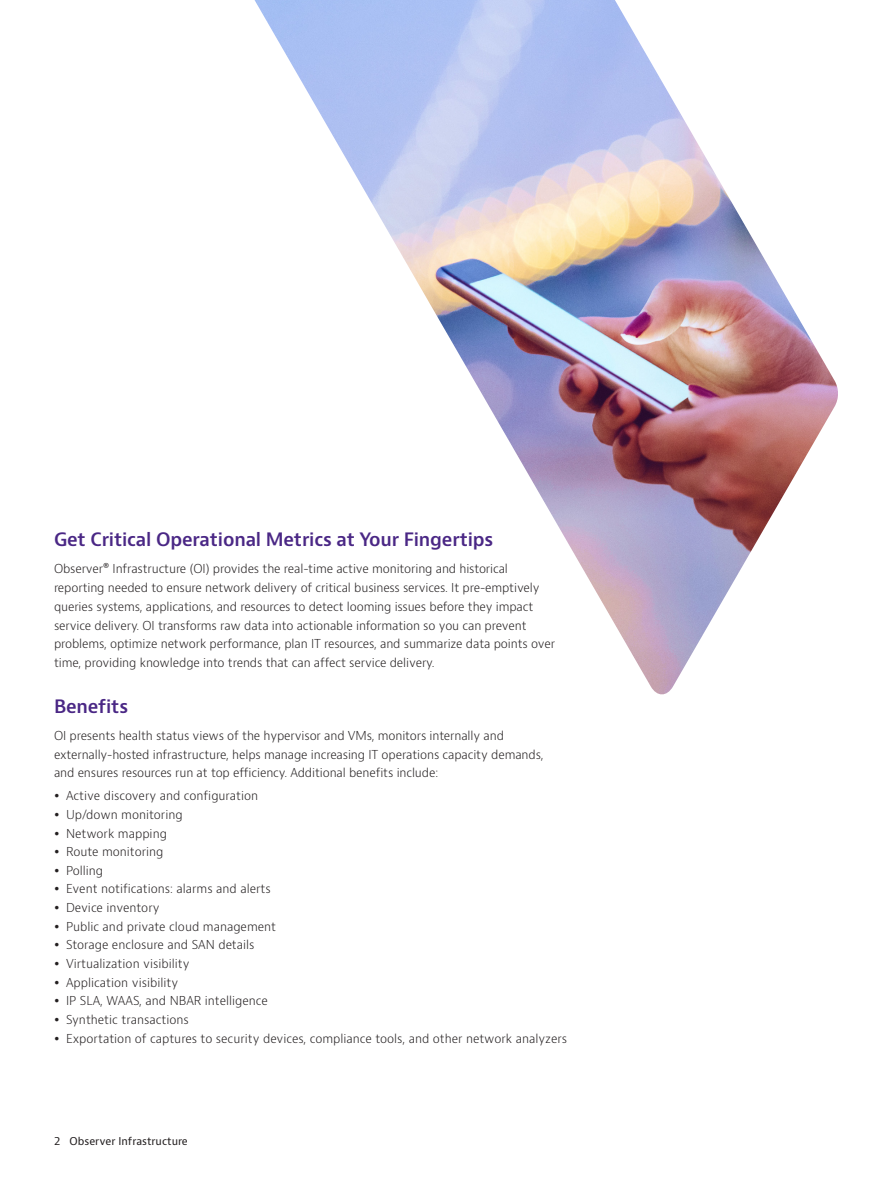
<style>
.page{position:relative;width:893px;height:1191px;background:#fff}
.page>*{position:absolute;margin:0;border:0;box-sizing:border-box;transform-origin:0 0}
.t1{font:600 18px "Bernino Sans";letter-spacing:-.01em;color:#4a2785}
.t2{font:300 12px/18.6px "Bernino Sans";letter-spacing:-.01em;color:#231f20}
.t3{font:10.5px "Bernino Sans";color:#231f20}
</style>
<div class="page">
<img style="left:255px;top:0;width:583px;height:695px">
<h1 class="t1" style="left:54px;top:528px;width:441px">Get Critical Operational Metrics at Your Fingertips</h1>
<p class="t2" style="left:54px;top:560px;width:503px">Observer® Infrastructure (OI) provides the real-time active monitoring and historical reporting needed to ensure network delivery of critical business services. It pre-emptively queries systems, applications, and resources to detect looming issues before they impact service delivery. OI transforms raw data into actionable information so you can prevent problems, optimize network performance, plan IT resources, and summarize data points over time, providing knowledge into trends that can affect service delivery.</p>
<h1 class="t1" style="left:54px;top:694px;width:76px">Benefits</h1>
<p class="t2" style="left:54px;top:726px;width:491px">OI presents health status views of the hypervisor and VMs, monitors internally and externally-hosted infrastructure, helps manage increasing IT operations capacity demands, and ensures resources run at top efficiency. Additional benefits include:</p>
<p class="t2" style="left:66px;top:786px;width:503px">Active discovery and configuration<br>Up/down monitoring<br>Network mapping<br>Route monitoring<br>Polling<br>Event notifications: alarms and alerts<br>Device inventory<br>Public and private cloud management<br>Storage enclosure and SAN details<br>Virtualization visibility<br>Application visibility<br>IP SLA, WAAS, and NBAR intelligence<br>Synthetic transactions<br>Exportation of captures to security devices, compliance tools, and other network analyzers</p>
<p class="t3" style="left:54px;top:1134px;width:135px">2 Observer Infrastructure</p>
</div>
